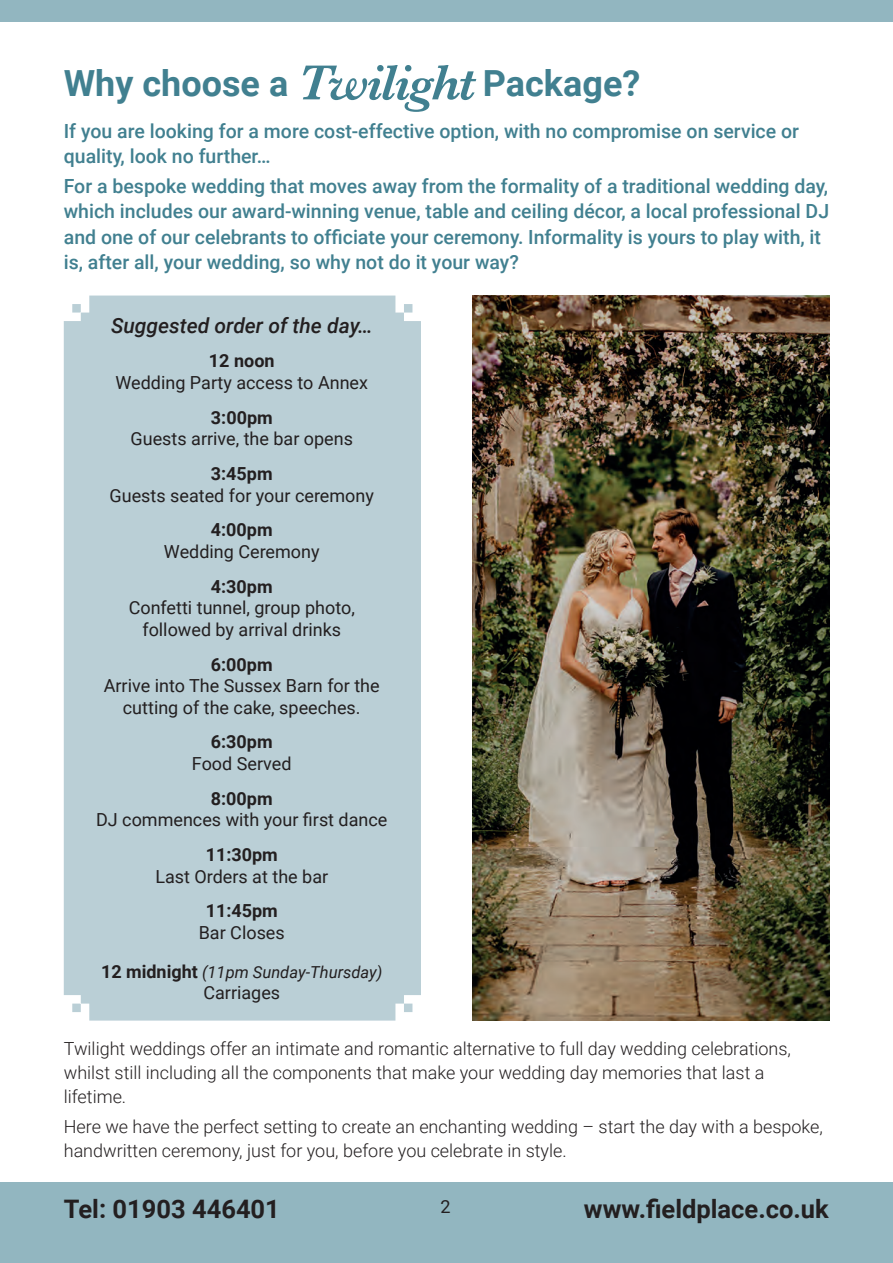
<style>
.page{position:relative;width:893px;height:1263px;background:#fff}
.page>*{position:absolute;margin:0;border:0;box-sizing:border-box;transform-origin:0 0}
.t1{font:700 36px "Roboto";color:#418090}
.Tickets_and_rule{font:700 25.5px "Roboto";color:#231f20}
.t2{font:italic 500 21px "Roboto";color:#231f20}
.t3{font:500 19.5px/25.5px "Roboto";color:#418090}
.t4{font:18px/21.6px "Roboto";color:#231f20;text-align:center}
.t5{font:300 18px/24px "Roboto";color:#231f20}
.t6{font:italic 16.5px "Roboto";color:#231f20}
.s1{font-family:"Baskerville";font-weight:600;font-style:italic;font-size:51px}
.s2{font-weight:700}
.s3{font-weight:700;font-style:normal;font-size:18px}
</style>
<div class="page">
<div style="left:0;top:0;width:893px;height:21px;background:#92b6c0"></div>
<div style="left:0;top:1182px;width:893px;height:81px;background:#92b6c0"></div>
<div style="left:64px;top:296px;width:357px;height:724px;background:#bacfd6"></div>
<img style="left:472px;top:296px;width:357px;height:724px">
<p class="t1" style="left:64px;top:58px;width:578px">Why choose a <span class="s1">Twilight</span> Package?</p>
<p class="t3" style="left:64px;top:117px;width:737px">If you are looking for a more cost-effective option, with no compromise on service or quality, look no further…</p>
<p class="t3" style="left:64px;top:172px;width:767px">For a bespoke wedding that moves away from the formality of a traditional wedding day, which includes our award-winning venue, table and ceiling décor, a local professional DJ and one of our celebrants to officiate your ceremony. Informality is yours to play with, it is, after all, your wedding, so why not do it your way?</p>
<p class="t2" style="left:111px;top:310px;width:263px">Suggested order of the day…</p>
<p class="t4" style="left:116px;top:349px;width:254px"><span class="s2">12 noon<br></span>Wedding Party access to Annex</p>
<p class="t4" style="left:131px;top:406px;width:224px"><span class="s2">3:00pm<br></span>Guests arrive, the bar opens</p>
<p class="t4" style="left:110px;top:462px;width:266px"><span class="s2">3:45pm<br></span>Guests seated for your ceremony</p>
<p class="t4" style="left:164px;top:518px;width:157px"><span class="s2">4:00pm<br></span>Wedding Ceremony</p>
<p class="t4" style="left:129px;top:575px;width:228px"><span class="s2">4:30pm<br></span>Confetti tunnel, group photo, followed by arrival drinks</p>
<p class="t4" style="left:104px;top:653px;width:277px"><span class="s2">6:00pm<br></span>Arrive into The Sussex Barn for the cutting of the cake, speeches.</p>
<p class="t4" style="left:192px;top:731px;width:101px"><span class="s2">6:30pm<br></span>Food Served</p>
<p class="t4" style="left:96px;top:787px;width:293px"><span class="s2">8:00pm<br></span>DJ commences with your first dance</p>
<p class="t4" style="left:155px;top:843px;width:174px"><span class="s2">11:30pm<br></span>Last Orders at the bar</p>
<p class="t4" style="left:199px;top:899px;width:88px"><span class="s2">11:45pm<br></span>Bar Closes</p>
<p class="t6" style="left:101px;top:960px;width:283px"><span class="s3">12 midnight</span> (11pm Sunday-Thursday)</p>
<p class="t4" style="left:203px;top:981px;width:78px">Carriages</p>
<p class="t5" style="left:64px;top:1036px;width:729px">Twilight weddings offer an intimate and romantic alternative to full day wedding celebrations, whilst still including all the components that make your wedding day memories that last a lifetime.</p>
<p class="t5" style="left:64px;top:1113px;width:761px">Here we have the perfect setting to create an enchanting wedding – start the day with a bespoke, handwritten ceremony, just for you, before you celebrate in style.</p>
<p class="Tickets_and_rule" style="left:64px;top:1191px;width:218px">Tel: 01903 446401</p>
<p class="Tickets_and_rule" style="left:584px;top:1191px;width:246px">www.fieldplace.co.uk</p>
<p class="t4" style="left:440px;top:1195px;width:12px">2</p>
</div>
